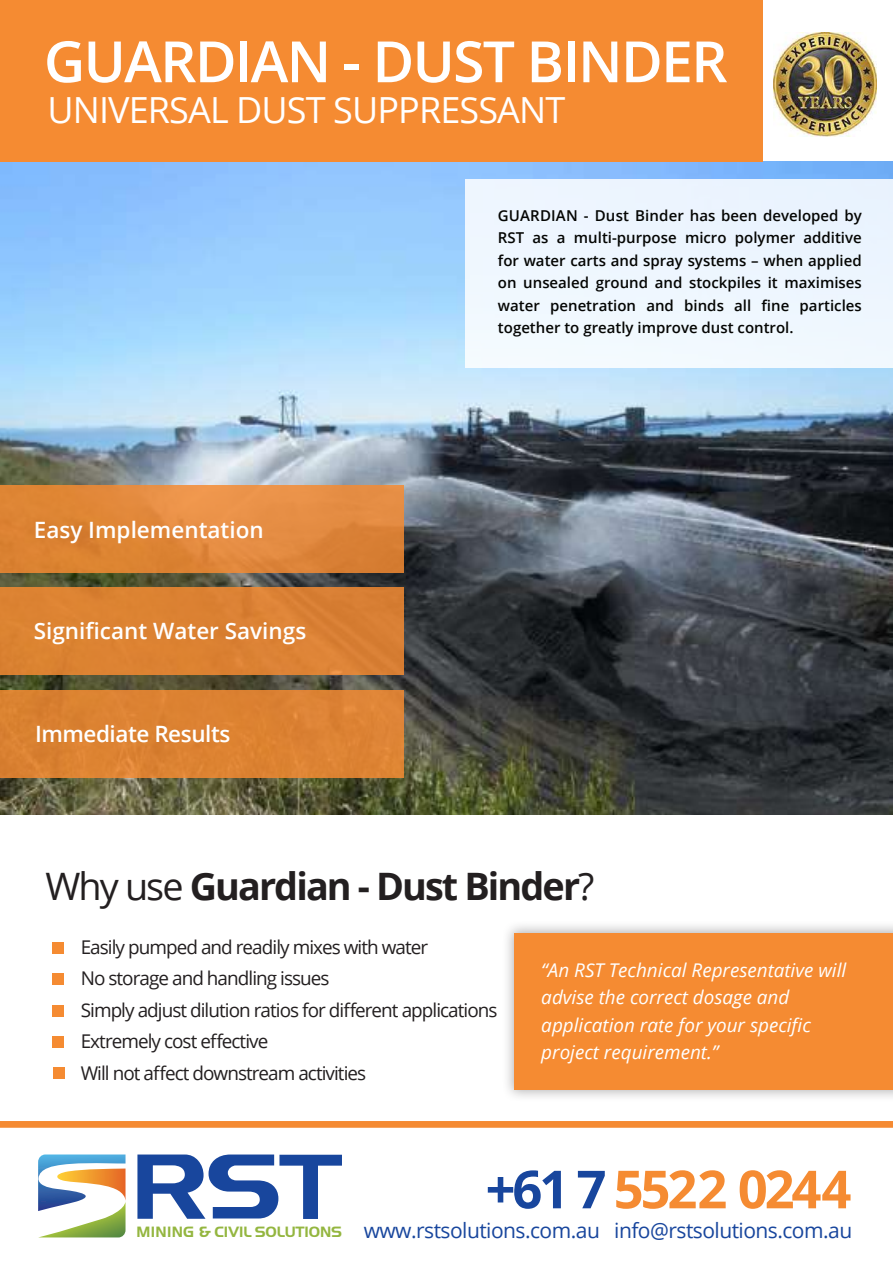
<style>
.page{position:relative;width:893px;height:1263px;background:#fff}
.page>*{position:absolute;margin:0;border:0;box-sizing:border-box;transform-origin:0 0}
.t1{font:600 57px "Open Sans";letter-spacing:-.03em;color:#fff}
.t2{font:700 52.5px "Open Sans";letter-spacing:-.06em;color:#f58b32}
.t3{font:700 37.8px "Open Sans";letter-spacing:-.05em;color:#231f20}
.t4{font:36px "Open Sans";letter-spacing:-.025em;color:#fff}
.t5{font:600 22.5px "Open Sans";color:#fff}
.t6{font:600 22.5px "Open Sans";letter-spacing:-.02em;color:#fff}
.t7{font:21px "Open Sans";letter-spacing:-.025em;color:#18469d}
.t8{font:18.9px/31.5px "Open Sans";letter-spacing:-.05em;color:#231f20}
.t9{font:italic 18.9px/27.3px "Open Sans";color:#fff}
.t10{font:600 15px/22.5px "Open Sans";color:#040503;text-align:justify}
.s1{font-weight:400}
.s2{color:#18469d}
.s3{font-family:"Handel Got D";font-weight:700;font-size:15.6px;color:#94b640}
</style>
<div class="page">
<img style="left:0;top:162px;width:893px;height:652px">
<div style="left:0;top:0;width:762px;height:162px;background:#f58b32"></div>
<div style="left:466px;top:179px;width:427px;height:188px;background:#eef6fe"></div>
<div style="left:501px;top:920px;width:392px;height:182px;background:#231f20;opacity:.35"></div>
<div style="left:514px;top:933px;width:379px;height:157px;background:#f58b32"></div>
<svg style="left:0;top:486px;width:404px;height:87px;fill:#e08738"></svg>
<div style="left:0;top:587px;width:404px;height:88px;background:#dc8232"></div>
<div style="left:0;top:691px;width:404px;height:87px;background:#dc8232"></div>
<div style="left:52px;top:942px;width:12px;height:11px;background:#f58b32"></div>
<div style="left:52px;top:973px;width:12px;height:12px;background:#f58b32"></div>
<div style="left:52px;top:1005px;width:12px;height:11px;background:#f58b32"></div>
<div style="left:52px;top:1036px;width:12px;height:12px;background:#f58b32"></div>
<svg style="left:38px;top:1154px;width:88px;height:83px"></svg>
<svg style="left:137px;top:1154px;width:205px;height:65px"></svg>
<div style="left:53px;top:1067px;width:12px;height:11px;background:#f58b32"></div>
<img style="left:774px;top:33px;width:102px;height:103px">
<svg style="left:0;top:1121px;width:893px;height:7px"></svg>
<h1 class="t1" style="left:44px;top:22px;width:685px">GUARDIAN - DUST BINDER</h1>
<h3 class="t4" style="left:48px;top:85px;width:519px">UNIVERSAL DUST SUPPRESSANT</h3>
<h3 class="t5" style="left:34px;top:514px;width:231px">Easy Implementation</h3>
<h3 class="t5" style="left:34px;top:616px;width:274px">Significant Water Savings</h3>
<h3 class="t6" style="left:35px;top:718px;width:197px">Immediate Results</h3>
<p class="t10" style="left:498px;top:204px;width:365px">GUARDIAN - Dust Binder has been developed by RST as a multi-purpose micro polymer additive for water carts and spray systems – when applied on unsealed ground and stockpiles it maximises water penetration and binds all fine particles together to greatly improve dust control.</p>
<h3 class="t3" style="left:45px;top:860px;width:551px"><span class="s1">Why use</span> Guardian - Dust Binder<span class="s1">?</span></h3>
<p class="t8" style="left:81px;top:930px;width:418px">Easily pumped and readily mixes with water<br>No storage and handling issues<br>Simply adjust dilution ratios for different applications Extremely cost effective<br>Will not affect downstream activities</p>
<p class="t9" style="left:541px;top:956px;width:306px">“An RST Technical Representative will advise the correct dosage and application rate for your specific project requirement.”</p>
<h2 class="t2" style="left:486px;top:1152px;width:367px"><span class="s2">+61 7</span> 5522 0244</h2>
<h3 class="t7" style="left:137px;top:1216px;width:717px"><span class="s3">MINING &amp; CIVIL SOLUTIONS</span> www.rstsolutions.com.au info@rstsolutions.com.au</h3>
</div>
